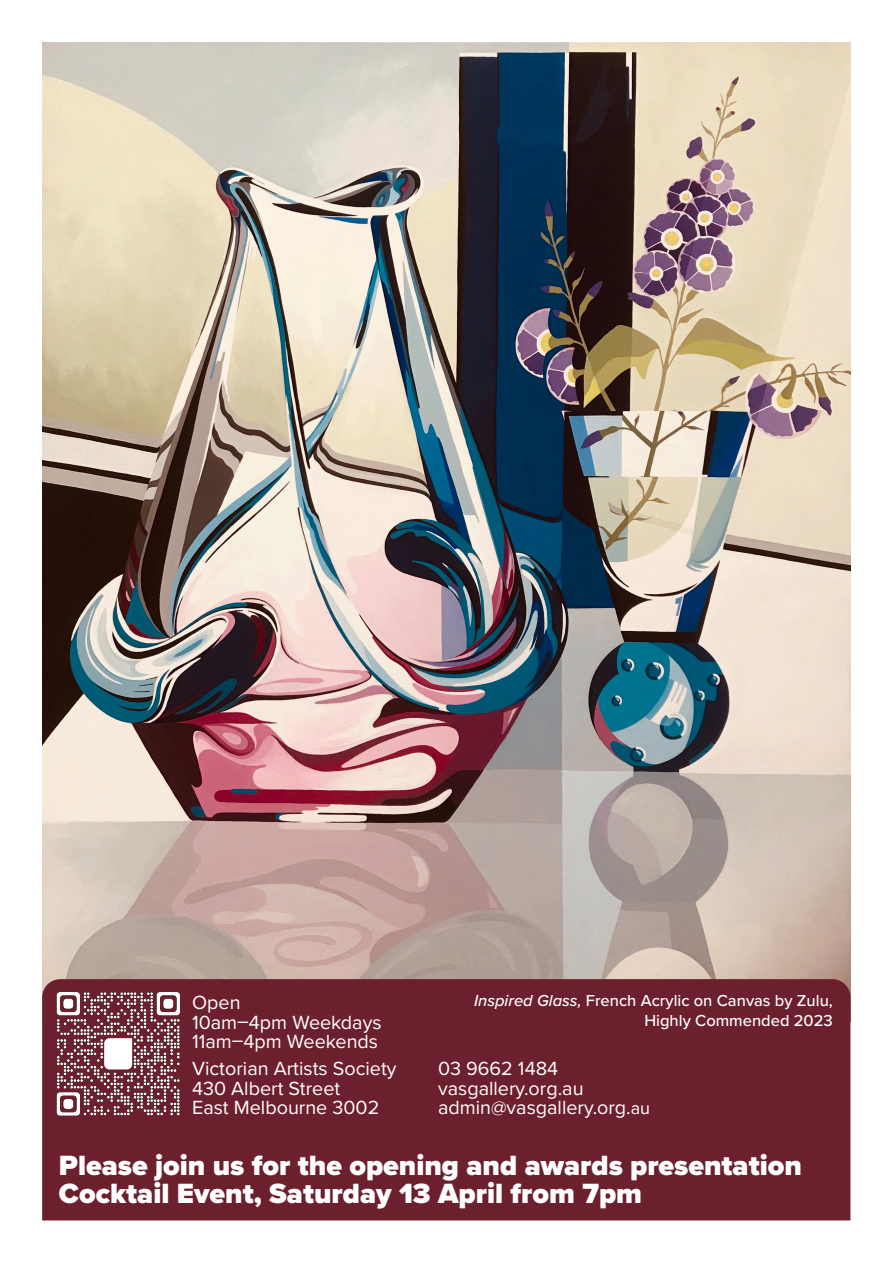
<style>
.page{position:relative;width:893px;height:1263px;background:#fff}
.page>*{position:absolute;margin:0;border:0;box-sizing:border-box;transform-origin:0 0}
.White_text{font:900 28.8px "Proxima Nova";color:#fff}
.White_text-2{font:19.8px "Proxima Nova";color:#fff}
.t1{font:500 16.5px "Proxima Nova";color:#fff}
.s1{font-style:italic}
.s2{font-size:18px}
</style>
<div class="page">
<img style="left:43px;top:43px;width:807px;height:936px">
<div style="left:42px;top:979px;width:808px;height:241px;background:#6c202d"></div>
<img style="left:55px;top:990px;width:127px;height:129px">
<svg style="left:104px;top:1038px;width:28px;height:31px"></svg>
<p class="White_text-2" style="left:192px;top:987px;width:50px">Open</p>
<p class="White_text-2" style="left:192px;top:1007px;width:191px">10am–4pm Weekdays</p>
<p class="White_text-2" style="left:192px;top:1027px;width:187px">11am–4pm Weekends</p>
<p class="t1" style="left:474px;top:988px;width:360px"><span class="s1">Inspired Glass,</span> French Acrylic on Canvas by Zulu,</p>
<p class="t1" style="left:644px;top:1008px;width:190px">Highly Commended 2023</p>
<p class="White_text-2" style="left:438px;top:1053px;width:122px">03 9662 1484</p>
<p class="White_text-2" style="left:438px;top:1073px;width:147px">vasgallery.org.au</p>
<p class="White_text-2" style="left:438px;top:1093px;width:214px">admin@vasgallery.org.<span class="s2">au</span></p>
<p class="White_text" style="left:59px;top:1143px;width:745px">Please join us for the opening and awards presentation</p>
<p class="White_text" style="left:59px;top:1171px;width:585px">Cocktail Event, Saturday 13 April from 7pm</p>
<p class="White_text-2" style="left:192px;top:1053px;width:206px">Victorian Artists Society</p>
<p class="White_text-2" style="left:192px;top:1073px;width:150px">430 Albert Street</p>
<p class="White_text-2" style="left:192px;top:1093px;width:189px">East Melbourne 3002</p>
</div>
